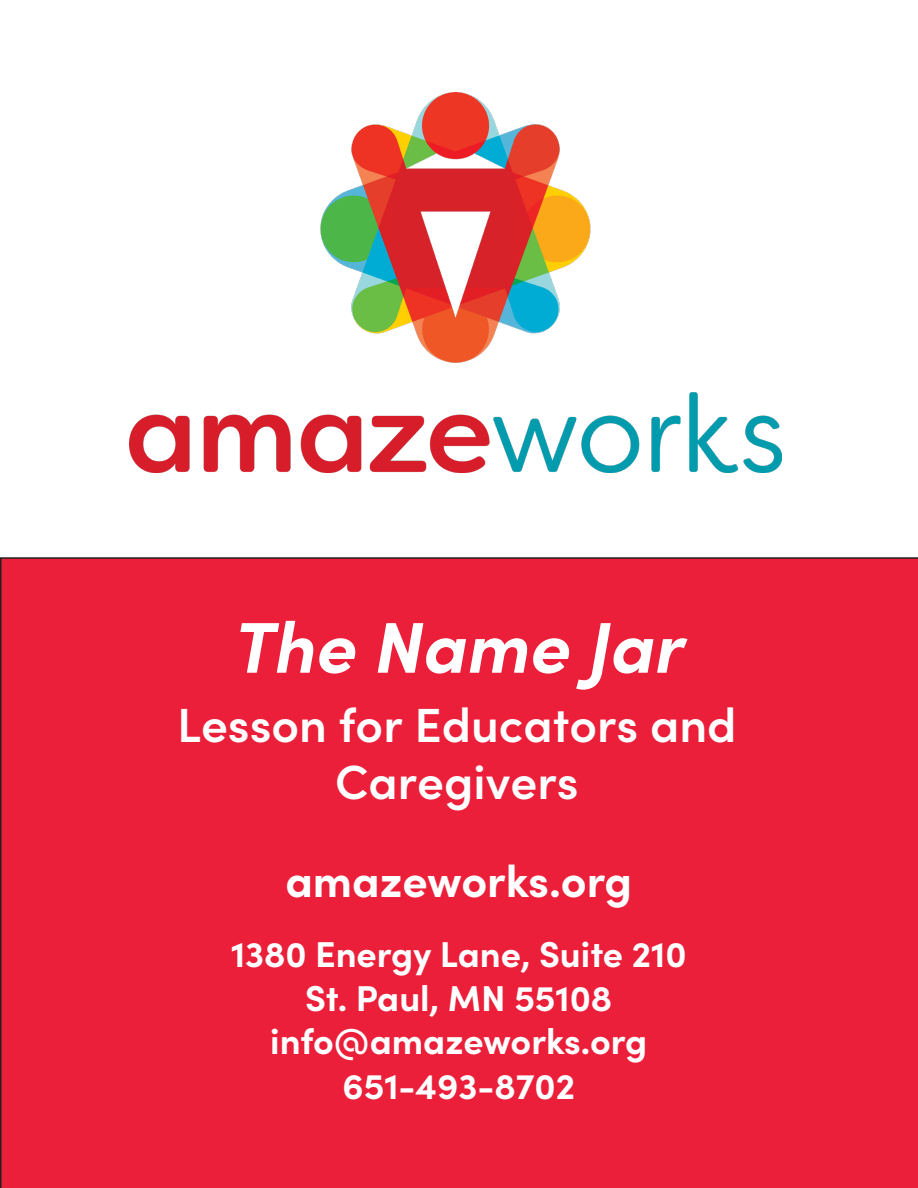
<style>
.page{position:relative;width:918px;height:1188px;background:#fff}
.page>*{position:absolute;margin:0;border:0;box-sizing:border-box;transform-origin:0 0}
.t1{font:italic 700 72px "Sofia Pro";color:#fff}
.t2{font:600 48px/57.6px "Sofia Pro";color:#fff;text-align:center}
.t3{font:700 45px "Sofia Pro";color:#fff}
.t4{font:700 36px/44px "Sofia Pro";color:#fff;text-align:center}
</style>
<div class="page">
<div style="left:0;top:557px;width:918px;height:631px;background:#eb1f39"></div>
<img style="left:130px;top:93px;width:651px;height:380px">
<p class="t1" style="left:232px;top:592px;width:452px">The Name Jar</p>
<p class="t2" style="left:177px;top:693px;width:561px">Lesson for Educators and<br>Caregivers</p>
<p class="t3" style="left:285px;top:847px;width:348px">amazeworks.org</p>
<p class="t4" style="left:231px;top:930px;width:457px">1380 Energy Lane, Suite 210<br>St. Paul, MN 55108 info@amazeworks.org<br>651-493-8702</p>
</div>
